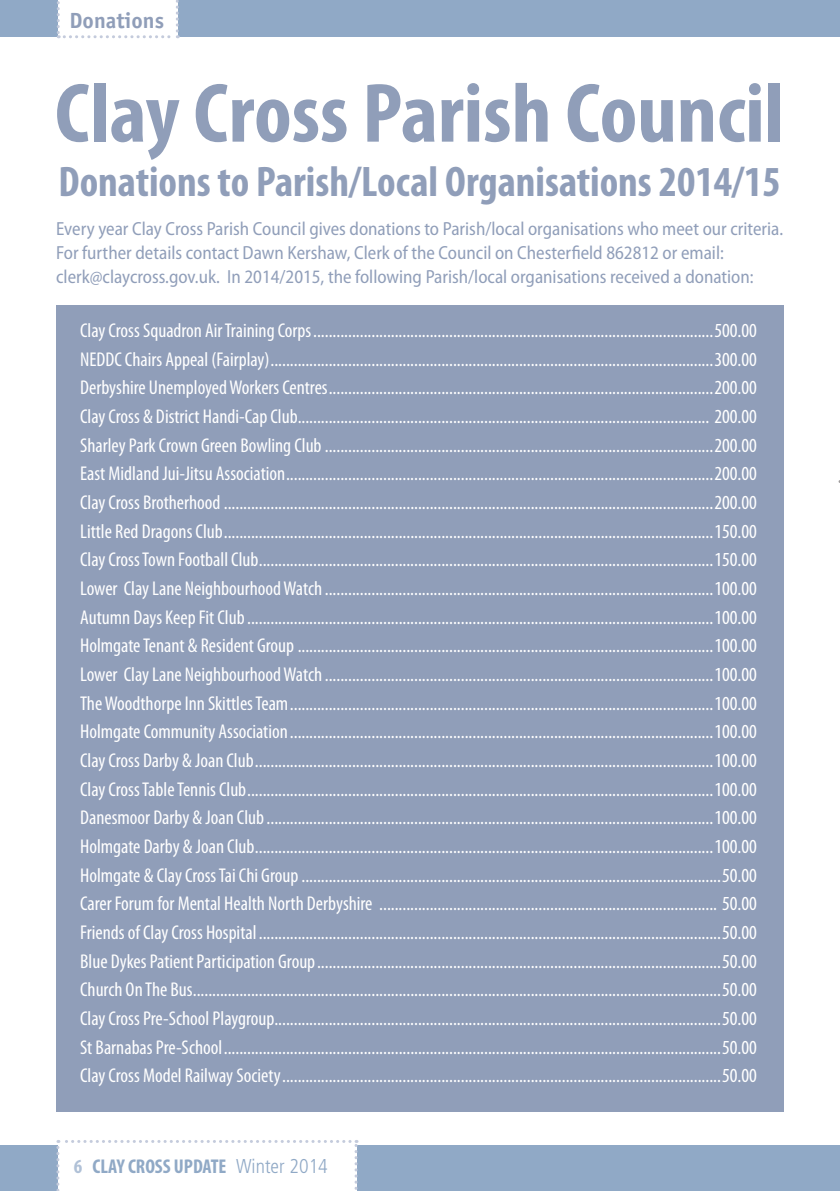
<style>
.page{position:relative;width:840px;height:1191px;background:#fff}
.page>*{position:absolute;margin:0;border:0;box-sizing:border-box;transform-origin:0 0}
.t1{font:700 condensed 84.8px "Myriad Pro";color:#909eb9}
.t2{font:700 condensed 43px "Myriad Pro";color:#909eb9}
.t3{font:700 22px "Officina Sans Std";color:#909eb9}
.t4{font:condensed 20px/28.6px "Myriad Pro";color:#fff;text-align:justify}
.t5{font:700 condensed 20px "Myriad Pro";color:#90a9c6}
.t6{font:semi-condensed 19px/24px "Myriad Pro";color:#909eb9}
.s1{color:#b0c1d7}
.s2{font-family:"Frutiger";font-weight:300}
</style>
<div class="page">
<div style="left:0;top:0;width:839px;height:37px;background:#90a9c6"></div>
<div style="left:0;top:1145px;width:839px;height:46px;background:#90a9c6"></div>
<svg style="left:57px;top:0;width:122px;height:38px;background:#fbfbfc"></svg>
<div style="left:56px;top:1140px;width:301px;height:51px;background:#fff"></div>
<div style="left:57px;top:305px;width:726px;height:806px;background:#909eb9"></div>
<p class="t3" style="left:69px;top:7px;width:96px">Donations</p>
<h1 class="t1" style="left:55px;top:60px;width:730px">Clay Cross Parish Council</h1>
<h2 class="t2" style="left:59px;top:155px;width:723px">Donations to Parish/Local Organisations 2014/15</h2>
<p class="t6" style="left:56px;top:217px;width:728px">Every year Clay Cross Parish Council gives donations to Parish/local organisations who meet our criteria.<br>For further details contact Dawn Kershaw, Clerk of the Council on Chesterfield 862812 or email: clerk@claycross.gov.uk. In 2014/2015, the following Parish/local organisations received a donation:</p>
<p class="t4" style="left:80px;top:316px;width:678px">Clay Cross Squadron Air Training Corps.......................................................................................................500.00<br>NEDDC Chairs Appeal (Fairplay)..................................................................................................................300.00<br>Derbyshire Unemployed Workers Centres...................................................................................................200.00<br>Clay Cross &amp; District Handi-Cap Club.......................................................................................................... 200.00<br>Sharley Park Crown Green Bowling Club ....................................................................................................200.00<br>East Midland Jui-Jitsu Association..............................................................................................................200.00<br>Clay Cross Brotherhood ..............................................................................................................................200.00<br>Little Red Dragons Club..............................................................................................................................150.00<br>Clay Cross Town Football Club.....................................................................................................................150.00<br>Lower Clay Lane Neighbourhood Watch ....................................................................................................100.00<br>Autumn Days Keep Fit Club........................................................................................................................100.00<br>Holmgate Tenant &amp; Resident Group ...........................................................................................................100.00<br>Lower Clay Lane Neighbourhood Watch ....................................................................................................100.00<br>The Woodthorpe Inn Skittles Team.............................................................................................................100.00<br>Holmgate Community Association.............................................................................................................100.00<br>Clay Cross Darby &amp; Joan Club......................................................................................................................100.00<br>Clay Cross Table Tennis Club........................................................................................................................100.00<br>Danesmoor Darby &amp; Joan Club...................................................................................................................100.00<br>Holmgate Darby &amp; Joan Club......................................................................................................................100.00<br>Holmgate &amp; Clay Cross Tai Chi Group ............................................................................................................50.00<br>Carer Forum for Mental Health North Derbyshire ....................................................................................... 50.00<br>Friends of Clay Cross Hospital .......................................................................................................................50.00<br>Blue Dykes Patient Participation Group........................................................................................................50.00<br>Church On The Bus........................................................................................................................................50.00<br>Clay Cross Pre-School Playgroup...................................................................................................................50.00<br>St Barnabas Pre-School................................................................................................................................50.00<br>Clay Cross Model Railway Society.................................................................................................................50.00</p>
<p class="t5" style="left:74px;top:1153px;width:255px"><span class="s1">6</span> CLAY CROSS UPDATE <span class="s2">Winter 2014</span></p>
</div>
